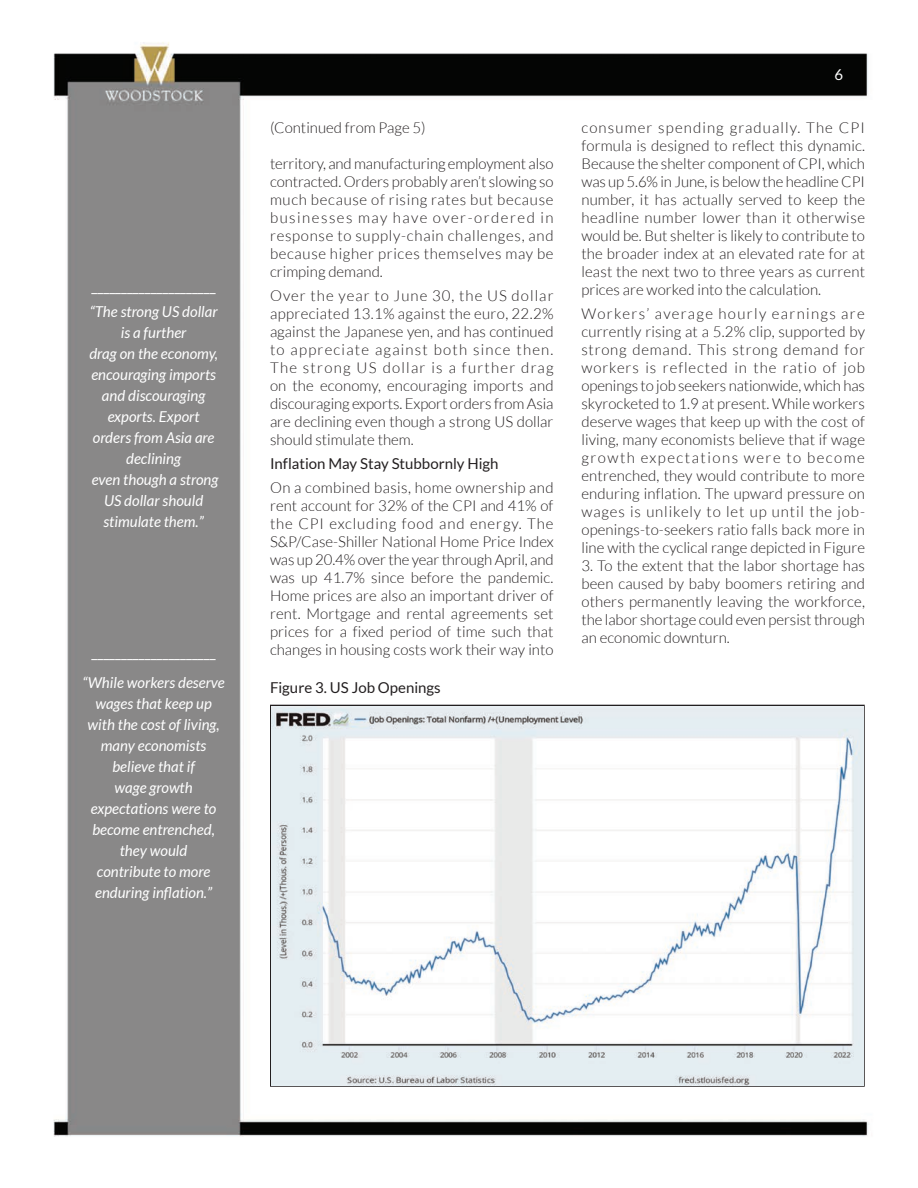
<style>
.page{position:relative;width:918px;height:1188px;background:#fff}
.page>*{position:absolute;margin:0;border:0;box-sizing:border-box;transform-origin:0 0}
.t1{font:300 15px/18px "Lato";color:#231f20;text-align:justify}
.t2{font:italic 15px/21px "Lato";color:#fff;text-align:center}
.t3{font:15px "Lato";color:#231f20}
.t4{font:15px "Lato";color:#fff}
</style>
<div class="page">
<img style="left:53px;top:42px;width:816px;height:1095px">
<img style="left:272px;top:706px;width:591px;height:379px">
<p class="t4" style="left:92px;top:277px;width:126px">_____________________</p>
<p class="t2" style="left:89px;top:301px;width:131px">“The strong US dollar is a further<br>drag on the economy, encouraging imports and discouraging exports. Export orders from Asia are declining<br>even though a strong<br>US dollar should stimulate them.”</p>
<p class="t4" style="left:92px;top:643px;width:126px">_____________________</p>
<p class="t2" style="left:82px;top:672px;width:144px">“While workers deserve wages that keep up with the cost of living, many economists believe that if<br>wage growth expectations were to become entrenched, they would<br>contribute to more enduring inflation.”</p>
<p class="t1" style="left:270px;top:118px;width:157px">(Continued from Page 5)</p>
<p class="t1" style="left:270px;top:154px;width:285px">territory, and manufacturing employment also contracted. Orders probably aren’t slowing so much because of rising rates but because businesses may have over-ordered in response to supply-chain challenges, and because higher prices themselves may be crimping demand.</p>
<p class="t1" style="left:270px;top:286px;width:285px">Over the year to June 30, the US dollar appreciated 13.1% against the euro, 22.2% against the Japanese yen, and has continued to appreciate against both since then.<br>The strong US dollar is a further drag on the economy, encouraging imports and discouraging exports. Export orders from Asia are declining even though a strong US dollar should stimulate them.</p>
<p class="t3" style="left:270px;top:454px;width:230px">Inflation May Stay Stubbornly High</p>
<p class="t1" style="left:270px;top:478px;width:285px">On a combined basis, home ownership and rent account for 32% of the CPI and 41% of the CPI excluding food and energy. The S&amp;P/Case-Shiller National Home Price Index was up 20.4% over the year through April, and was up 41.7% since before the pandemic.<br>Home prices are also an important driver of rent. Mortgage and rental agreements set prices for a fixed period of time such that changes in housing costs work their way into</p>
<p class="t3" style="left:270px;top:678px;width:172px">Figure 3. US Job Openings</p>
<p class="t4" style="left:835px;top:65px;width:10px">6</p>
<p class="t1" style="left:581px;top:118px;width:285px">consumer spending gradually. The CPI formula is designed to reflect this dynamic.<br>Because the shelter component of CPI, which was up 5.6% in June, is below the headline CPI number, it has actually served to keep the headline number lower than it otherwise would be. But shelter is likely to contribute to the broader index at an elevated rate for at least the next two to three years as current prices are worked into the calculation.</p>
<p class="t1" style="left:581px;top:304px;width:285px">Workers’ average hourly earnings are currently rising at a 5.2% clip, supported by strong demand. This strong demand for workers is reflected in the ratio of job openings to job seekers nationwide, which has skyrocketed to 1.9 at present. While workers deserve wages that keep up with the cost of living, many economists believe that if wage growth expectations were to become entrenched, they would contribute to more enduring inflation. The upward pressure on wages is unlikely to let up until the job&shy;openings-to-seekers ratio falls back more in line with the cyclical range depicted in Figure</p>
<p class="t1" style="left:581px;top:556px;width:285px">3. To the extent that the labor shortage has been caused by baby boomers retiring and others permanently leaving the workforce, the labor shortage could even persist through an economic downturn.</p>
</div>
